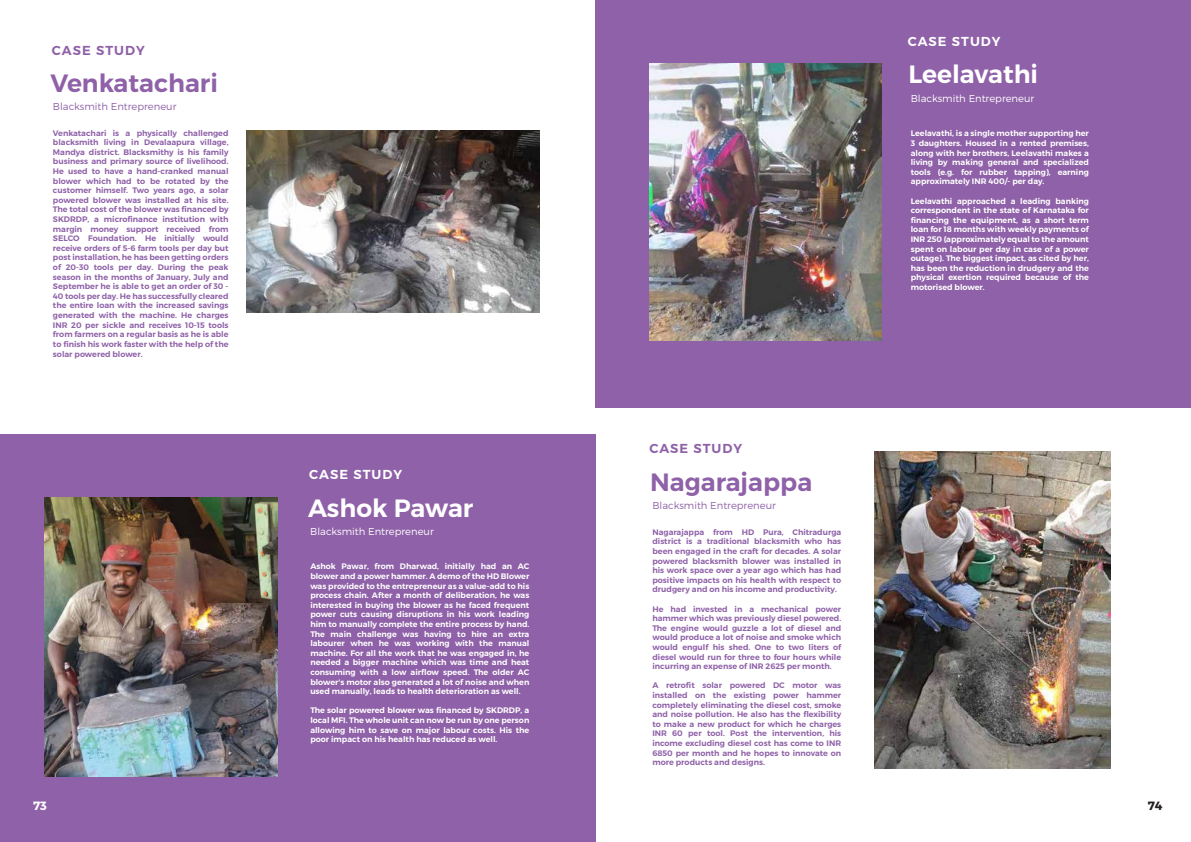
<style>
.page{position:relative;width:1191px;height:842px;background:#fff}
.page>*{position:absolute;margin:0;border:0;box-sizing:border-box;transform-origin:0 0}
.t1{font:600 25px "Montserrat";color:#8f61a8}
.t2{font:600 25px "Montserrat";color:#fff}
.t3{font:600 13px "Montserrat";letter-spacing:.08em;color:#fff}
.t4{font:600 13px "Montserrat";letter-spacing:.08em;color:#8f61a8}
.t5{font:700 12px "Montserrat";color:#fff}
.t6{font:700 12px "Montserrat";color:#231f20}
.t7{font:300 10px "Montserrat";color:#fff}
.t8{font:300 10px "Montserrat";color:#8f61a8}
.t9{font:600 8px/9.6px "Montserrat";color:#8f61a8;text-align:justify}
.t10{font:600 8px/9.6px "Montserrat";color:#fff;text-align:justify}
</style>
<div class="page">
<div style="left:596px;top:1px;width:595px;height:407px;background:#8f61a8"></div>
<img style="left:875px;top:451px;width:236px;height:317px">
<img style="left:649px;top:64px;width:233px;height:277px">
<div style="left:1px;top:434px;width:594px;height:408px;background:#8f61a8"></div>
<img style="left:246px;top:130px;width:293px;height:183px">
<img style="left:45px;top:497px;width:233px;height:279px">
<h2 class="t4" style="left:52px;top:42px;width:94px">CASE STUDY</h2>
<h1 class="t1" style="left:51px;top:67px;width:169px">Venkatachari</h1>
<p class="t8" style="left:53px;top:100px;width:125px">Blacksmith Entrepreneur</p>
<p class="t9" style="left:53px;top:128px;width:177px">Venkatachari is a physically challenged blacksmith living in Devalaapura village, Mandya district. Blacksmithy is his family business and primary source of livelihood.<br>He used to have a hand-cranked manual blower which had to be rotated by the customer himself. Two years ago, a solar powered blower was installed at his site.<br>The total cost of the blower was financed by SKDRDP, a microfinance institution with margin money support received from SELCO Foundation. He initially would receive orders of 5-6 farm tools per day but post installation, he has been getting orders of 20-30 tools per day. During the peak season in the months of January, July and September he is able to get an order of 30 - 40 tools per day. He has successfully cleared the entire loan with the increased savings generated with the machine. He charges INR 20 per sickle and receives 10-15 tools from farmers on a regular basis as he is able to finish his work faster with the help of the solar powered blower.</p>
<h2 class="t3" style="left:309px;top:466px;width:94px">CASE STUDY</h2>
<h1 class="t2" style="left:308px;top:492px;width:167px">Ashok Pawar</h1>
<p class="t7" style="left:310px;top:525px;width:125px">Blacksmith Entrepreneur</p>
<p class="t10" style="left:310px;top:562px;width:220px">Ashok Pawar, from Dharwad, initially had an AC blower and a power hammer. A demo of the HD Blower was provided to the entrepreneur as a value-add to his process chain. After a month of deliberation, he was interested in buying the blower as he faced frequent power cuts causing disruptions in his work leading him to manually complete the entire process by hand.<br>The main challenge was having to hire an extra labourer when he was working with the manual machine. For all the work that he was engaged in, he needed a bigger machine which was time and heat consuming with a low airflow speed. The older AC blower's motor also generated a lot of noise and when used manually, leads to health deterioration as well.</p>
<p class="t10" style="left:310px;top:706px;width:220px">The solar powered blower was financed by SKDRDP, a local MFI. The whole unit can now be run by one person allowing him to save on major labour costs. His the poor impact on his health has reduced as well.</p>
<h2 class="t4" style="left:649px;top:441px;width:94px">CASE STUDY</h2>
<h1 class="t1" style="left:650px;top:466px;width:164px">Nagarajappa</h1>
<p class="t8" style="left:652px;top:499px;width:125px">Blacksmith Entrepreneur</p>
<p class="t9" style="left:652px;top:527px;width:190px">Nagarajappa from HD Pura, Chitradurga district is a traditional blacksmith who has been engaged in the craft for decades. A solar powered blacksmith blower was installed in his work space over a year ago which has had positive impacts on his health with respect to drudgery and on his income and productivity.</p>
<p class="t9" style="left:652px;top:604px;width:190px">He had invested in a mechanical power hammer which was previously diesel powered.<br>The engine would guzzle a lot of diesel and would produce a lot of noise and smoke which would engulf his shed. One to two liters of diesel would run for three to four hours while incurring an expense of INR 2625 per month.</p>
<p class="t9" style="left:652px;top:681px;width:190px">A retrofit solar powered DC motor was installed on the existing power hammer completely eliminating the diesel cost, smoke and noise pollution. He also has the flexibility to make a new product for which he charges INR 60 per tool. Post the intervention, his income excluding diesel cost has come to INR 6850 per month and he hopes to innovate on more products and designs.</p>
<h2 class="t3" style="left:907px;top:33px;width:94px">CASE STUDY</h2>
<h1 class="t2" style="left:908px;top:59px;width:131px">Leelavathi</h1>
<p class="t7" style="left:910px;top:92px;width:125px">Blacksmith Entrepreneur</p>
<p class="t10" style="left:910px;top:129px;width:180px">Leelavathi, is a single mother supporting her 3 daughters. Housed in a rented premises, along with her brothers, Leelavathi makes a living by making general and specialized tools (e.g. for rubber tapping), earning approximately INR 400/- per day.</p>
<p class="t10" style="left:910px;top:196px;width:180px">Leelavathi approached a leading banking correspondent in the state of Karnataka for financing the equipment, as a short term loan for 18 months with weekly payments of INR 250 (approximately equal to the amount spent on labour per day in case of a power outage). The biggest impact, as cited by her, has been the reduction in drudgery and the physical exertion required because of the motorised blower.</p>
<h3 class="t5" style="left:33px;top:798px;width:15px">73</h3>
<h3 class="t6" style="left:1147px;top:798px;width:16px">74</h3>
</div>
